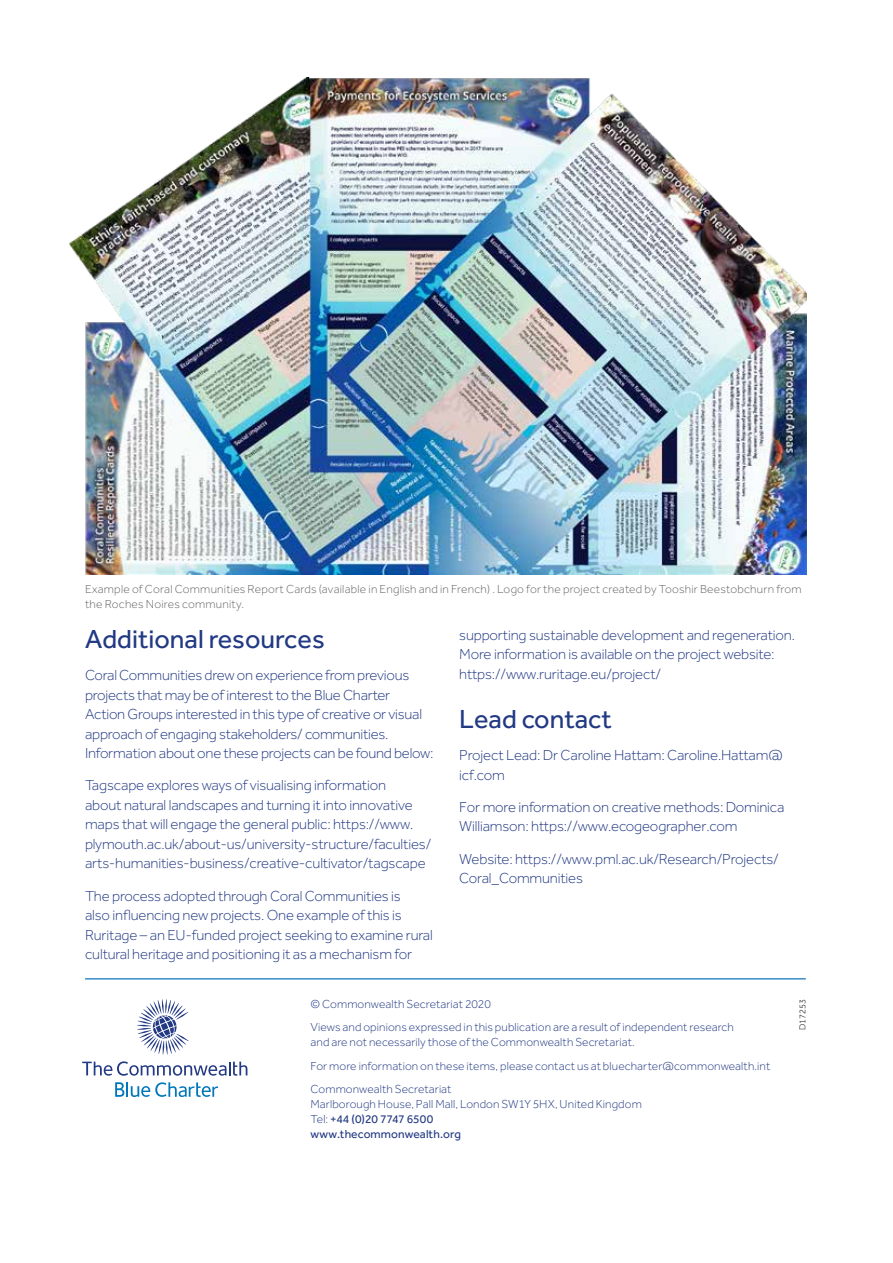
<style>
.page{position:relative;width:893px;height:1263px;background:#fff}
.page>*{position:absolute;margin:0;border:0;box-sizing:border-box;transform-origin:0 0}
.Heading_level_2{font:27px "Effra";color:#223983}
.Body_-_level_2{font:300 15px/19.5px "Effra";letter-spacing:-.01em;color:#223983}
.t1{font:300 12px/23.5px "Effra";letter-spacing:.005em;color:#223983}
.Picture_caption_basi{font:300 12px/15px "Effra";letter-spacing:.015em;color:#636466}
._2_1_DIAGRAM_HEADLIN{font:300 9px "Effra";color:#000}
.s1{font-weight:400}
</style>
<div class="page">
<hr style="left:85px;top:978px;width:721px;height:1px;background:#378dc8">
<svg style="left:82px;top:1061px;width:165px;height:15px"></svg>
<svg style="left:137px;top:999px;width:52px;height:55px"></svg>
<svg style="left:115px;top:1082px;width:103px;height:15px"></svg>
<img style="left:70px;top:77px;width:736px;height:498px">
<p class="Picture_caption_basi" style="left:85px;top:581px;width:718px">Example of Coral Communities Report Cards (available in English and in French) . Logo for the project created by Tooshir Beestobchurn from the Roches Noires community.</p>
<p class="Heading_level_2" style="left:85px;top:623px;width:241px">Additional resources</p>
<p class="Body_-_level_2" style="left:85px;top:665px;width:350px">Coral Communities drew on experience from previous projects that may be of interest to the Blue Charter Action Groups interested in this type of creative or visual approach of engaging stakeholders/ communities.<br>Information about one these projects can be found below:</p>
<p class="Body_-_level_2" style="left:85px;top:775px;width:348px">Tagscape explores ways of visualising information<br>about natural landscapes and turning it into innovative maps that will engage the general public: https://www. plymouth.ac.uk/about-us/university-structure/faculties/ arts-humanities-business/creative-cultivator/tagscape</p>
<p class="Body_-_level_2" style="left:85px;top:886px;width:349px">The process adopted through Coral Communities is<br>also influencing new projects. One example of this is Ruritage – an EU-funded project seeking to examine rural cultural heritage and positioning it as a mechanism for</p>
<p class="Body_-_level_2" style="left:459px;top:625px;width:337px">supporting sustainable development and regeneration.<br>More information is available on the project website: https://www.ruritage.eu/project/</p>
<p class="Heading_level_2" style="left:459px;top:703px;width:154px">Lead contact</p>
<p class="Body_-_level_2" style="left:459px;top:745px;width:325px">Project Lead: Dr Caroline Hattam: Caroline.Hattam@ icf.com</p>
<p class="Body_-_level_2" style="left:459px;top:797px;width:327px">For more information on creative methods: Dominica<br>Williamson: https://www.ecogeographer.com</p>
<p class="Body_-_level_2" style="left:459px;top:849px;width:321px">Website: https://www.pml.ac.uk/Research/Projects/<br>Coral_Communities</p>
<p class="t1" style="left:310px;top:992px;width:425px">© Commonwealth Secretariat 2020<br>Views and opinions expressed in this publication are a result of independent research</p>
<p class="t1" style="left:310px;top:1030px;width:461px">and are not necessarily those of the Commonwealth Secretariat.<br>For more information on these items, please contact us at bluecharter@commonwealth.int<br>Commonwealth Secretariat</p>
<p class="t1" style="left:310px;top:1096px;width:333px;line-height:15px">Marlborough House, Pall Mall, London SW1Y 5HX, United Kingdom<br>Tel: <span class="s1">+44 (0)20 7747 6500<br>www.thecommonwealth.org</span></p>
<p class="_2_1_DIAGRAM_HEADLIN" style="left:797px;top:1030px;width:32px;rotate:-90deg">D17253</p>
</div>
